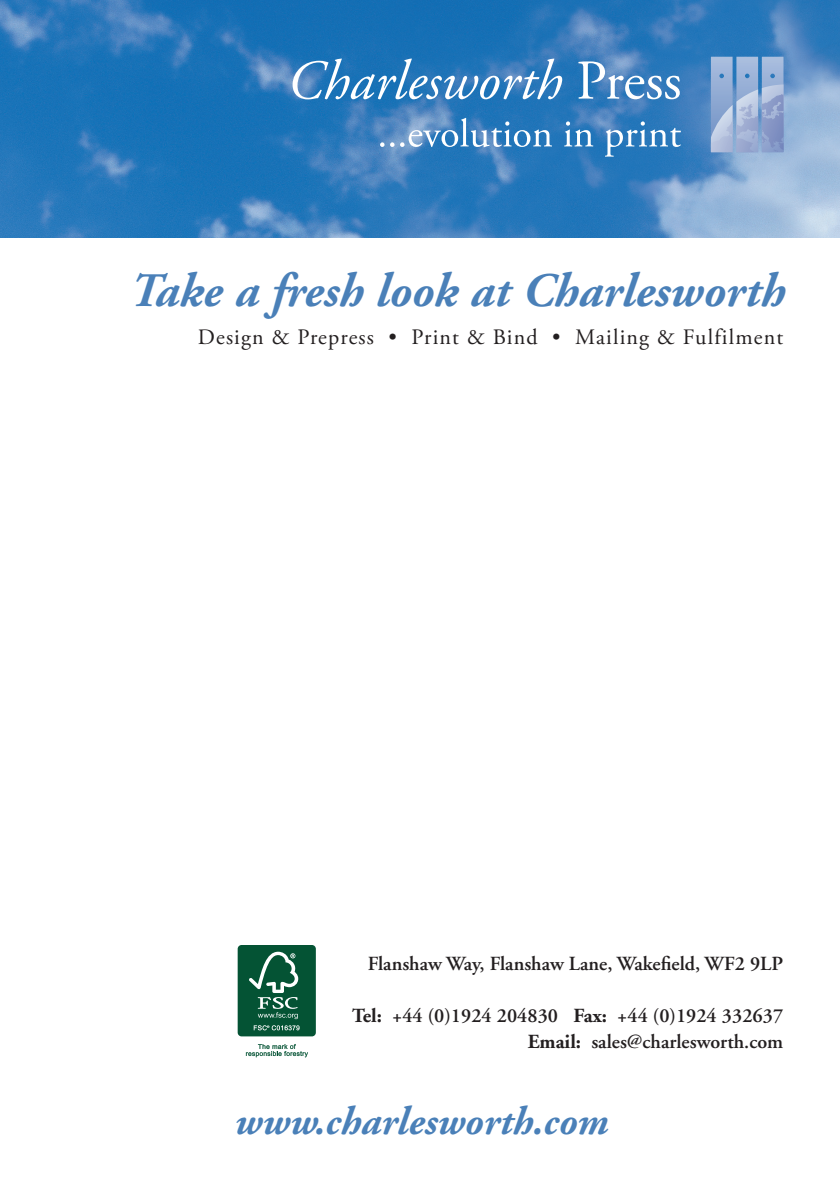
<style>
.page{position:relative;width:840px;height:1191px;background:#fff}
.page>*{position:absolute;margin:0;border:0;box-sizing:border-box;transform-origin:0 0}
.t1{font:italic 700 48px "Adobe Garamond";color:#4a80b8}
.t2{font:italic 700 40px "Adobe Garamond";color:#4a80b8}
.t3{font:22px "Adobe Garamond Pro";letter-spacing:.055em;color:#231f20}
.t4{font:600 20px "Adobe Garamond";color:#231f20}
.s1{font-weight:700}
</style>
<div class="page">
<img style="left:0;top:0;width:839px;height:237px">
<svg style="left:710px;top:57px;width:73px;height:95px;background:#97aed4"></svg>
<svg style="left:380px;top:118px;width:300px;height:39px;background:#518fc5"></svg>
<svg style="left:292px;top:59px;width:387px;height:40px;background:#5894c8"></svg>
<svg style="left:237px;top:945px;width:79px;height:91px;background:#23684d"></svg>
<svg style="left:246px;top:1044px;width:62px;height:13px"></svg>
<p class="t1" style="left:128px;top:264px;width:656px">Take a fresh look at Charlesworth</p>
<p class="t3" style="left:198px;top:324px;width:586px">Design &amp; Prepress • Print &amp; Bind • Mailing &amp; Fulfilment</p>
<p class="t4" style="left:367px;top:952px;width:417px">Flanshaw Way, Flanshaw Lane, Wakefield, WF2 9LP</p>
<p class="t4" style="left:352px;top:1004px;width:432px"><span class="s1">Tel:</span> +44 (0)1924 204830 <span class="s1">Fax:</span> +44 (0)1924 332637</p>
<p class="t4" style="left:527px;top:1030px;width:257px"><span class="s1">Email:</span> sales@charlesworth.com</p>
<p class="t2" style="left:233px;top:1099px;width:375px">www.charlesworth.com</p>
</div>
